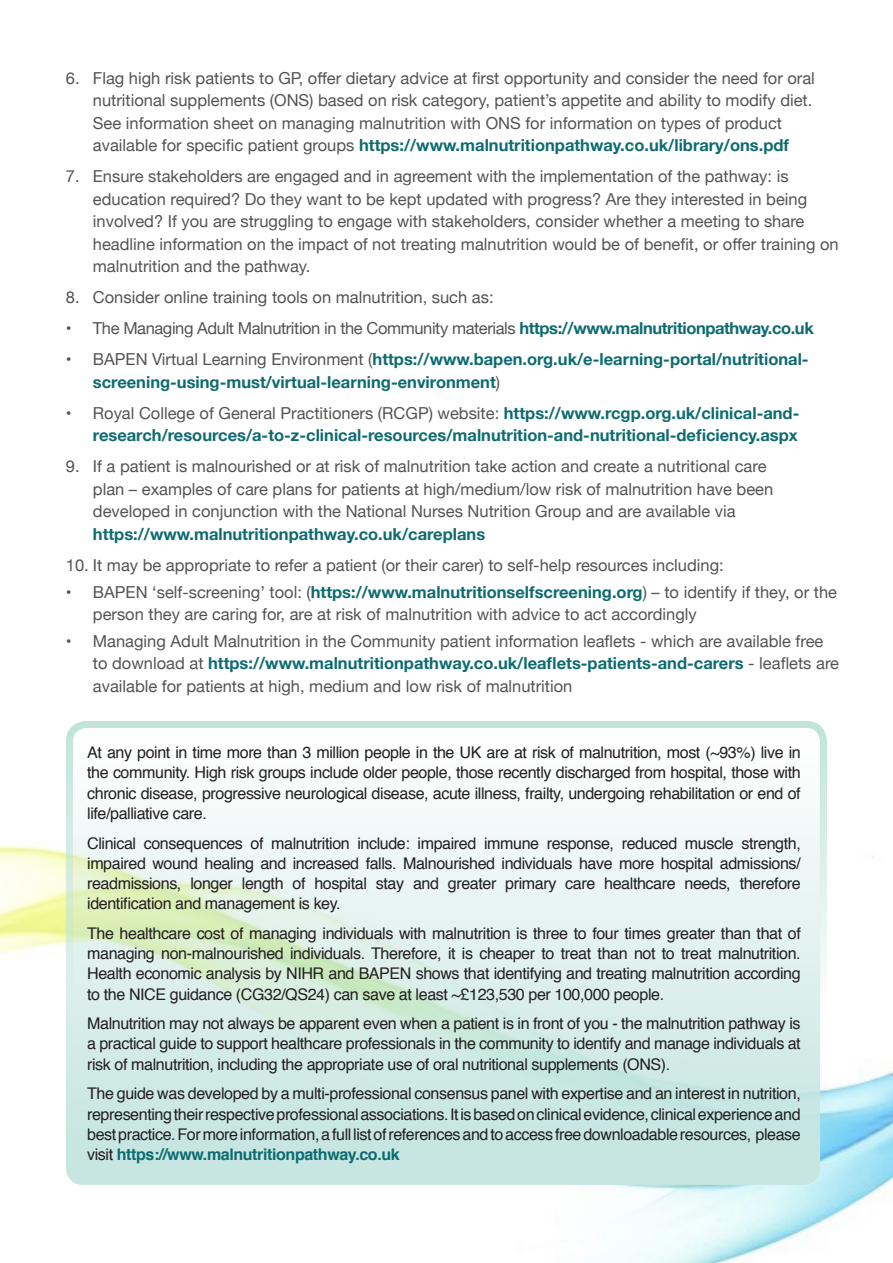
<style>
.page{position:relative;width:893px;height:1263px;background:#fff}
.page>*{position:absolute;margin:0;border:0;box-sizing:border-box;transform-origin:0 0}
.t1{font:16.5px/22.5px "Helvetica Neue";color:#525453}
.t2{font:700 16.5px/22.5px "Helvetica Neue";color:#0d6b70}
.t3{font:16.5px "Helvetica Neue";letter-spacing:-.025em;color:#525453}
.t4{font:16.05px/20.2px "Helvetica";letter-spacing:-.025em;color:#231f20;text-align:justify}
.s1{font-weight:700;color:#0d6b70}
.s2{font-weight:400;color:#525453}
</style>
<div class="page">
<img style="left:0;top:845px;width:893px;height:418px">
<div style="left:66px;top:721px;width:761px;height:470px;border:7px solid #aadbcb;border-radius:17px"></div>
<svg style="left:66px;top:727px;width:754px;height:458px"></svg>
<p class="t1" style="left:93px;top:68px;width:723px;text-indent:-27px">6. Flag high risk patients to GP, offer dietary advice at first opportunity and consider the need for oral nutritional supplements (ONS) based on risk category, patient’s appetite and ability to modify diet.<br>See information sheet on managing malnutrition with ONS for information on types of product available for specific patient groups <span class="s1">https://www.malnutritionpathway.co.uk/library/ons.pdf</span></p>
<p class="t1" style="left:93px;top:166px;width:747px;text-indent:-27px">7. Ensure stakeholders are engaged and in agreement with the implementation of the pathway: is education required? Do they want to be kept updated with progress? Are they interested in being involved? If you are struggling to engage with stakeholders, consider whether a meeting to share headline information on the impact of not treating malnutrition would be of benefit, or offer training on malnutrition and the pathway.</p>
<p class="t1" style="left:66px;top:287px;width:429px">8. Consider online training tools on malnutrition, such as:</p>
<p class="t3" style="left:66px;top:317px;width:749px">• The Managing Adult Malnutrition in the Community materials <span class="s1">https://www.malnutritionpathway.co.uk</span></p>
<p class="t2" style="left:93px;top:349px;width:717px;text-indent:-27px"><span class="s2">• BAPEN Virtual Learning Environment (</span>https://www.bapen.org.uk/e-learning-portal/nutritional&shy;screening-using-must/virtual-learning-environment<span class="s2">)</span></p>
<p class="t2" style="left:66px;top:402px;width:735px;text-align:right"><span class="s2">• Royal College of General Practitioners (RCGP) website:</span> https://www.rcgp.org.uk/clinical-and&shy;research/resources/a-to-z-clinical-resources/malnutrition-and-nutritional-deficiency.aspx</p>
<p class="t1" style="left:93px;top:456px;width:682px;text-indent:-27px">9. If a patient is malnourished or at risk of malnutrition take action and create a nutritional care plan – examples of care plans for patients at high/medium/low risk of malnutrition have been developed in conjunction with the National Nurses Nutrition Group and are available via <span class="s1">https://www.malnutritionpathway.co.uk/careplans</span></p>
<p class="t1" style="left:66px;top:555px;width:659px">10. It may be appropriate to refer a patient (or their carer) to self-help resources including:</p>
<p class="t1" style="left:93px;top:581px;width:746px;text-indent:-27px">• BAPEN ‘self-screening’ tool: (<span class="s1">https://www.malnutritionselfscreening.org</span>) – to identify if they, or the person they are caring for, are at risk of malnutrition with advice to act accordingly</p>
<p class="t1" style="left:93px;top:631px;width:748px;text-indent:-27px">• Managing Adult Malnutrition in the Community patient information leaflets - which are available free to download at <span class="s1">https://www.malnutritionpathway.co.uk/leaflets-patients-and-carers</span> - leaflets are available for patients at high, medium and low risk of malnutrition</p>
<p class="t4" style="left:87px;top:743px;width:715px">At any point in time more than 3 million people in the UK are at risk of malnutrition, most (~93%) live in the community. High risk groups include older people, those recently discharged from hospital, those with chronic disease, progressive neurological disease, acute illness, frailty, undergoing rehabilitation or end of life/palliative care.</p>
<p class="t4" style="left:87px;top:833px;width:715px">Clinical consequences of malnutrition include: impaired immune response, reduced muscle strength, impaired wound healing and increased falls. Malnourished individuals have more hospital admissions/ readmissions, longer length of hospital stay and greater primary care healthcare needs, therefore identification and management is key.</p>
<p class="t4" style="left:87px;top:923px;width:715px">The healthcare cost of managing individuals with malnutrition is three to four times greater than that of managing non-malnourished individuals. Therefore, it is cheaper to treat than not to treat malnutrition.<br>Health economic analysis by NIHR and BAPEN shows that identifying and treating malnutrition according to the NICE guidance (CG32/QS24) can save at least ~£123,530 per 100,000 people.</p>
<p class="t4" style="left:87px;top:1014px;width:715px">Malnutrition may not always be apparent even when a patient is in front of you - the malnutrition pathway is a practical guide to support healthcare professionals in the community to identify and manage individuals at risk of malnutrition, including the appropriate use of oral nutritional supplements (ONS).</p>
<p class="t4" style="left:87px;top:1084px;width:715px">The guide was developed by a multi-professional consensus panel with expertise and an interest in nutrition, representing their respective professional associations. It is based on clinical evidence, clinical experience and best practice. For more information, a full list of references and to access free downloadable resources, please visit <span class="s1">https://www.malnutritionpathway.co.uk</span></p>
</div>
